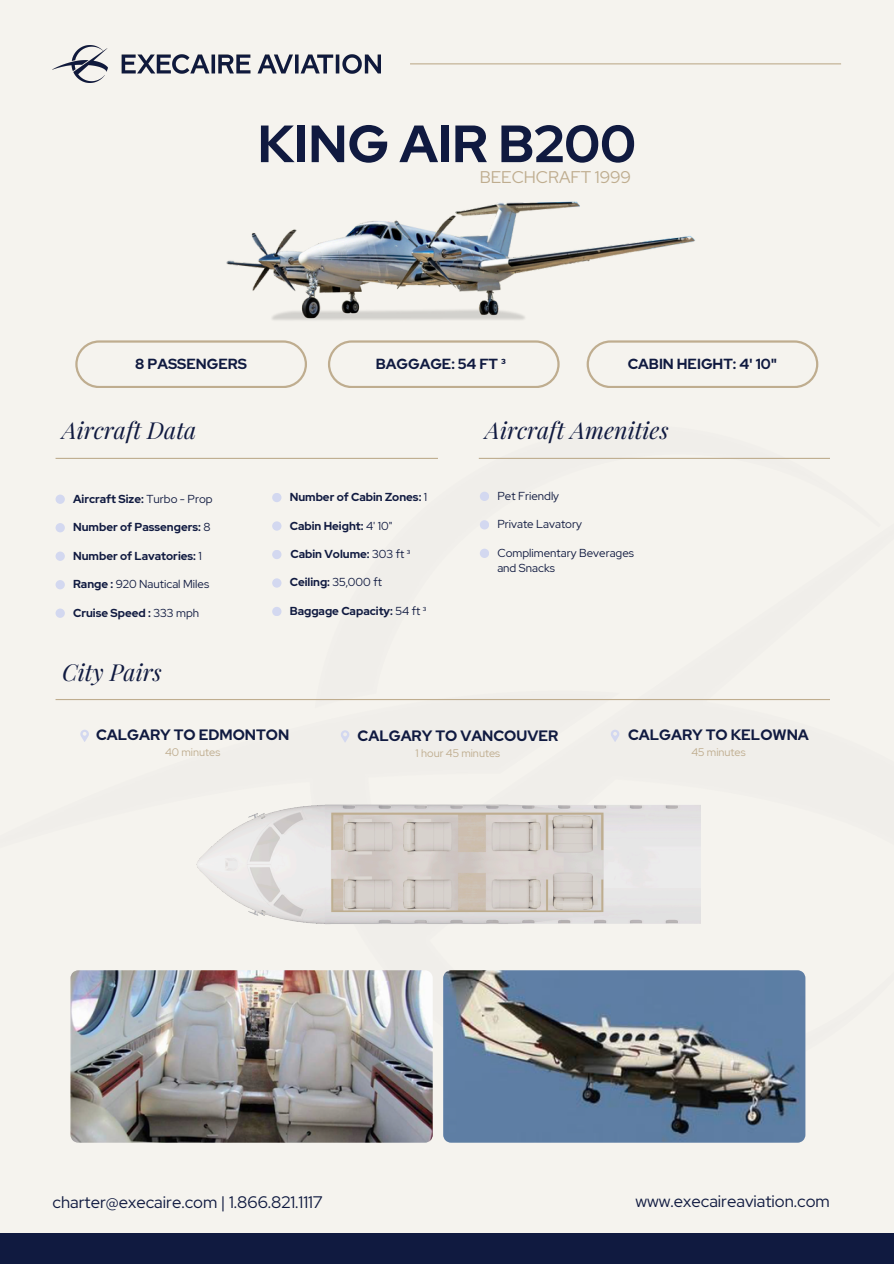
<style>
.page{position:relative;width:894px;height:1264px;background:#fff}
.page>*{position:absolute;margin:0;border:0;box-sizing:border-box;transform-origin:0 0}
.t1{font:700 52.35px "Red Hat Display";color:#101a40}
.t2{font:italic 23.4px "Playfair Display";color:#101a40}
.t3{font:16.95px "Red Hat Display";color:#bfad8f}
.t4{font:16.65px "Red Hat Display";color:#101a40}
.t5{font:700 15px "Red Hat Display";color:#101a40}
.t6{font:700 14.55px "Red Hat Display";color:#101a40}
.t7{font:700 11.55px "Red Hat Display";color:#101a40}
.t8{font:11.55px/15.6px "Red Hat Display";color:#101a40}
.t9{font:10.95px "Red Hat Display";color:#bfad8f}
.s1{font-weight:400}
.s2{font-weight:700}
</style>
<div class="page">
<div style="left:0;top:0;width:893px;height:1263px;background:#f5f3ee"></div>
<img style="left:53px;top:45px;width:327px;height:38px">
<hr style="left:410px;top:63px;width:430px;height:1px;background:#bfad8f">
<div style="left:0;top:1232px;width:893px;height:31px;background:#101a40"></div>
<hr style="left:56px;top:458px;width:382px;height:1px;background:#bfad8f">
<hr style="left:478px;top:458px;width:351px;height:1px;background:#bfad8f">
<div style="left:56px;top:494px;width:9px;height:10px;background:#d3d8f0;border-radius:50%"></div>
<div style="left:272px;top:493px;width:9px;height:9px;background:#d3d8f0;border-radius:50%"></div>
<div style="left:56px;top:523px;width:9px;height:9px;background:#d3d8f0;border-radius:50%"></div>
<div style="left:272px;top:521px;width:9px;height:9px;background:#d3d8f0;border-radius:50%"></div>
<div style="left:56px;top:551px;width:9px;height:10px;background:#d3d8f0;border-radius:50%"></div>
<div style="left:272px;top:550px;width:9px;height:9px;background:#d3d8f0;border-radius:50%"></div>
<div style="left:56px;top:580px;width:9px;height:9px;background:#d3d8f0;border-radius:50%"></div>
<div style="left:272px;top:578px;width:9px;height:9px;background:#d3d8f0;border-radius:50%"></div>
<div style="left:56px;top:608px;width:9px;height:10px;background:#d3d8f0;border-radius:50%"></div>
<div style="left:272px;top:607px;width:9px;height:9px;background:#d3d8f0;border-radius:50%"></div>
<hr style="left:56px;top:699px;width:773px;height:1px;background:#bfad8f">
<svg style="left:586px;top:340px;width:232px;height:47px"></svg>
<svg style="left:75px;top:340px;width:232px;height:47px"></svg>
<svg style="left:328px;top:340px;width:231px;height:47px"></svg>
<img style="left:70px;top:970px;width:362px;height:172px">
<img style="left:443px;top:970px;width:362px;height:172px">
<div style="left:479px;top:491px;width:10px;height:10px;background:#d3d8f0;border-radius:50%"></div>
<div style="left:479px;top:520px;width:10px;height:9px;background:#d3d8f0;border-radius:50%"></div>
<div style="left:479px;top:548px;width:10px;height:10px;background:#d3d8f0;border-radius:50%"></div>
<svg style="left:80px;top:730px;width:9px;height:12px"></svg>
<svg style="left:340px;top:730px;width:9px;height:12px"></svg>
<svg style="left:610px;top:729px;width:9px;height:13px"></svg>
<img style="left:196px;top:804px;width:504px;height:120px">
<img style="left:226px;top:201px;width:469px;height:119px">
<h2 class="t1" style="left:257px;top:109px;width:380px">KING AIR B200</h2>
<p class="t3" style="left:479px;top:166px;width:152px">BEECHCRAFT 1999</p>
<p class="t6" style="left:135px;top:354px;width:113px">8 PASSENGERS</p>
<p class="t6" style="left:375px;top:354px;width:132px">BAGGAGE: 54 FT ³</p>
<p class="t6" style="left:627px;top:354px;width:151px">CABIN HEIGHT: 4' 10"</p>
<p class="t2" style="left:62px;top:414px;width:136px">Aircraft Data</p>
<p class="t2" style="left:485px;top:414px;width:185px">Aircraft Amenities</p>
<p class="t7" style="left:73px;top:491px;width:141px">Aircraft Size: <span class="s1">Turbo - Prop</span></p>
<p class="t7" style="left:289px;top:489px;width:139px">Number of Cabin Zones: <span class="s1">1</span></p>
<p class="t7" style="left:73px;top:519px;width:139px">Number of Passengers: <span class="s1">8</span></p>
<p class="t7" style="left:289px;top:517px;width:104px">Cabin Height: <span class="s1">4' 10"</span></p>
<p class="t7" style="left:73px;top:548px;width:130px">Number of Lavatories: <span class="s1">1</span></p>
<p class="t7" style="left:290px;top:545px;width:121px">Cabin Volume: <span class="s1">303 ft ³</span></p>
<p class="t8" style="left:73px;top:576px;width:137px"><span class="s2">Range :</span> 920 Nautical Miles</p>
<p class="t7" style="left:289px;top:574px;width:94px">Ceiling: <span class="s1">35,000 ft</span></p>
<h2 class="t7" style="left:73px;top:605px;width:128px">Cruise Speed : <span class="s1">333 mph</span></h2>
<p class="t7" style="left:289px;top:603px;width:138px">Baggage Capacity: <span class="s1">54 ft ³</span></p>
<h5 class="t2" style="left:62px;top:655px;width:101px">City Pairs</h5>
<h5 class="t8" style="left:497px;top:487px;width:63px">Pet Friendly</h5>
<p class="t8" style="left:497px;top:516px;width:86px">Private Lavatory</p>
<p class="t8" style="left:497px;top:544px;width:138px">Complimentary Beverages and Snacks</p>
<h1 class="t5" style="left:96px;top:725px;width:195px">CALGARY TO EDMONTON</h1>
<h3 class="t9" style="left:165px;top:744px;width:57px">40 minutes</h3>
<h5 class="t5" style="left:628px;top:725px;width:182px">CALGARY TO KELOWNA</h5>
<p class="t5" style="left:357px;top:725px;width:202px">CALGARY TO VANCOUVER</p>
<h5 class="t9" style="left:415px;top:745px;width:86px">1 hour 45 minutes</h5>
<h5 class="t9" style="left:691px;top:744px;width:56px">45 minutes</h5>
<p class="t4" style="left:53px;top:1190px;width:271px">charter@execaire.com | 1.866.821.1117</p>
<p class="t4" style="left:635px;top:1190px;width:196px">www.execaireaviation.com</p>
</div>
